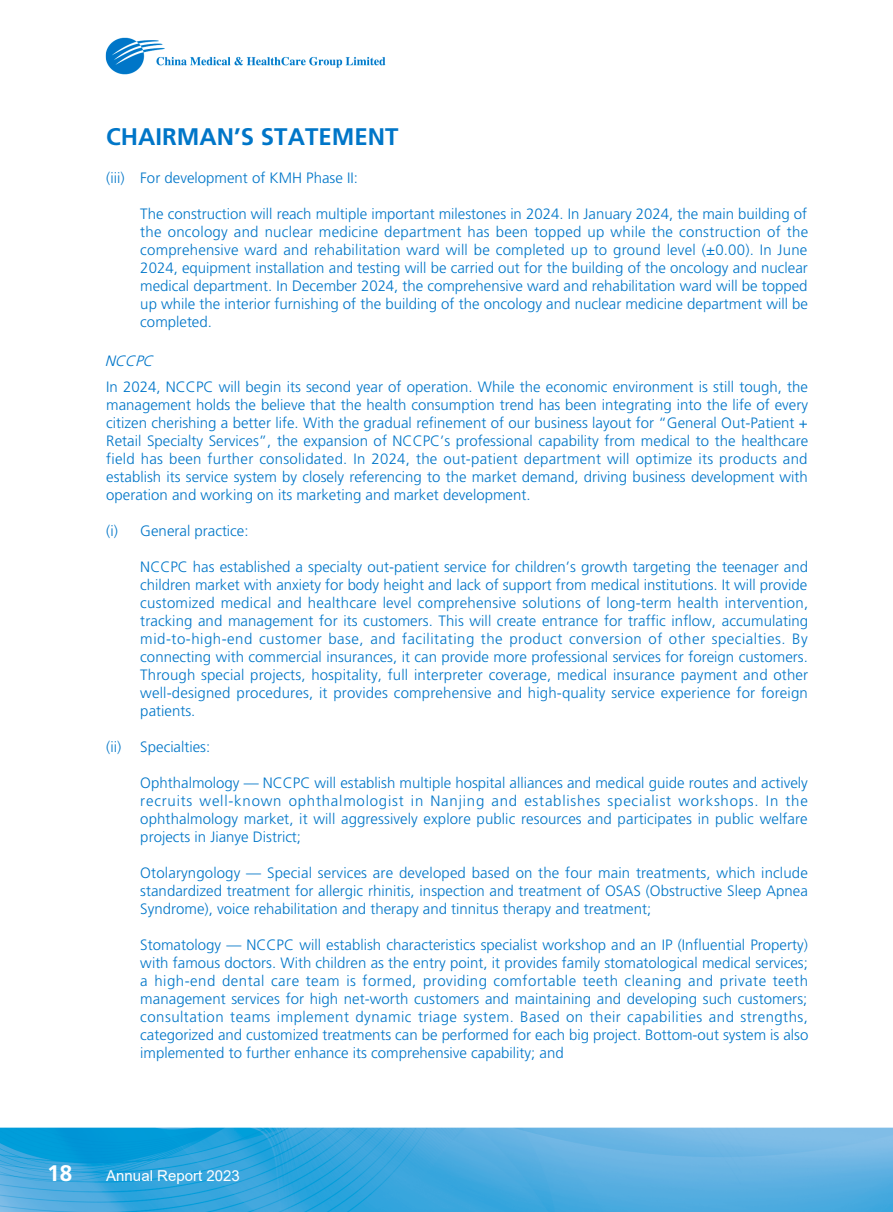
<style>
.page{position:relative;width:893px;height:1212px;background:#fff}
.page>*{position:absolute;margin:0;border:0;box-sizing:border-box;transform-origin:0 0}
.t1{font:700 24px "Frutiger LT Std";color:#0076c8}
.t2{font:700 22.5px "Frutiger LT Std";color:#fff}
.t3{font:300 15px/18px "Frutiger LT Std";color:#0076c8;text-align:justify}
.t4{font:15px "Arial";color:#fff}
.t5{font:italic 300 15px "Frutiger LT Std";color:#0076c8}
</style>
<div class="page">
<img style="left:0;top:37px;width:893px;height:1175px">
<h1 class="t1" style="left:106px;top:122px;width:294px">CHAIRMAN’S STATEMENT</h1>
<p class="t3" style="left:106px;top:169px;width:253px">(iii) For development of KMH Phase II:</p>
<p class="t3" style="left:140px;top:205px;width:669px">The construction will reach multiple important milestones in 2024. In January 2024, the main building of the oncology and nuclear medicine department has been topped up while the construction of the comprehensive ward and rehabilitation ward will be completed up to ground level (±0.00). In June 2024, equipment installation and testing will be carried out for the building of the oncology and nuclear medical department. In December 2024, the comprehensive ward and rehabilitation ward will be topped up while the interior furnishing of the building of the oncology and nuclear medicine department will be completed.</p>
<p class="t5" style="left:105px;top:352px;width:54px">NCCPC</p>
<p class="t3" style="left:106px;top:378px;width:703px">In 2024, NCCPC will begin its second year of operation. While the economic environment is still tough, the management holds the believe that the health consumption trend has been integrating into the life of every citizen cherishing a better life. With the gradual refinement of our business layout for “General Out-Patient + Retail Specialty Services”, the expansion of NCCPC’s professional capability from medical to the healthcare field has been further consolidated. In 2024, the out-patient department will optimize its products and establish its service system by closely referencing to the market demand, driving business development with operation and working on its marketing and market development.</p>
<p class="t3" style="left:106px;top:522px;width:144px">(i) General practice:</p>
<p class="t3" style="left:140px;top:558px;width:669px">NCCPC has established a specialty out-patient service for children’s growth targeting the teenager and children market with anxiety for body height and lack of support from medical institutions. It will provide customized medical and healthcare level comprehensive solutions of long-term health intervention, tracking and management for its customers. This will create entrance for traffic inflow, accumulating mid-to-high-end customer base, and facilitating the product conversion of other specialties. By connecting with commercial insurances, it can provide more professional services for foreign customers.<br>Through special projects, hospitality, full interpreter coverage, medical insurance payment and other well-designed procedures, it provides comprehensive and high-quality service experience for foreign patients.</p>
<p class="t3" style="left:106px;top:738px;width:106px">(ii) Specialties:</p>
<p class="t3" style="left:140px;top:774px;width:669px">Ophthalmology — NCCPC will establish multiple hospital alliances and medical guide routes and actively recruits well-known ophthalmologist in Nanjing and establishes specialist workshops. In the ophthalmology market, it will aggressively explore public resources and participates in public welfare projects in Jianye District;</p>
<p class="t3" style="left:140px;top:864px;width:669px">Otolaryngology — Special services are developed based on the four main treatments, which include standardized treatment for allergic rhinitis, inspection and treatment of OSAS (Obstructive Sleep Apnea Syndrome), voice rehabilitation and therapy and tinnitus therapy and treatment;</p>
<p class="t3" style="left:140px;top:936px;width:669px">Stomatology — NCCPC will establish characteristics specialist workshop and an IP (Influential Property) with famous doctors. With children as the entry point, it provides family stomatological medical services; a high-end dental care team is formed, providing comfortable teeth cleaning and private teeth management services for high net-worth customers and maintaining and developing such customers; consultation teams implement dynamic triage system. Based on their capabilities and strengths, categorized and customized treatments can be performed for each big project. Bottom-out system is also implemented to further enhance its comprehensive capability; and</p>
<h2 class="t2" style="left:47px;top:1160px;width:27px">18</h2>
<p class="t4" style="left:106px;top:1165px;width:135px">Annual Report 2023</p>
</div>
